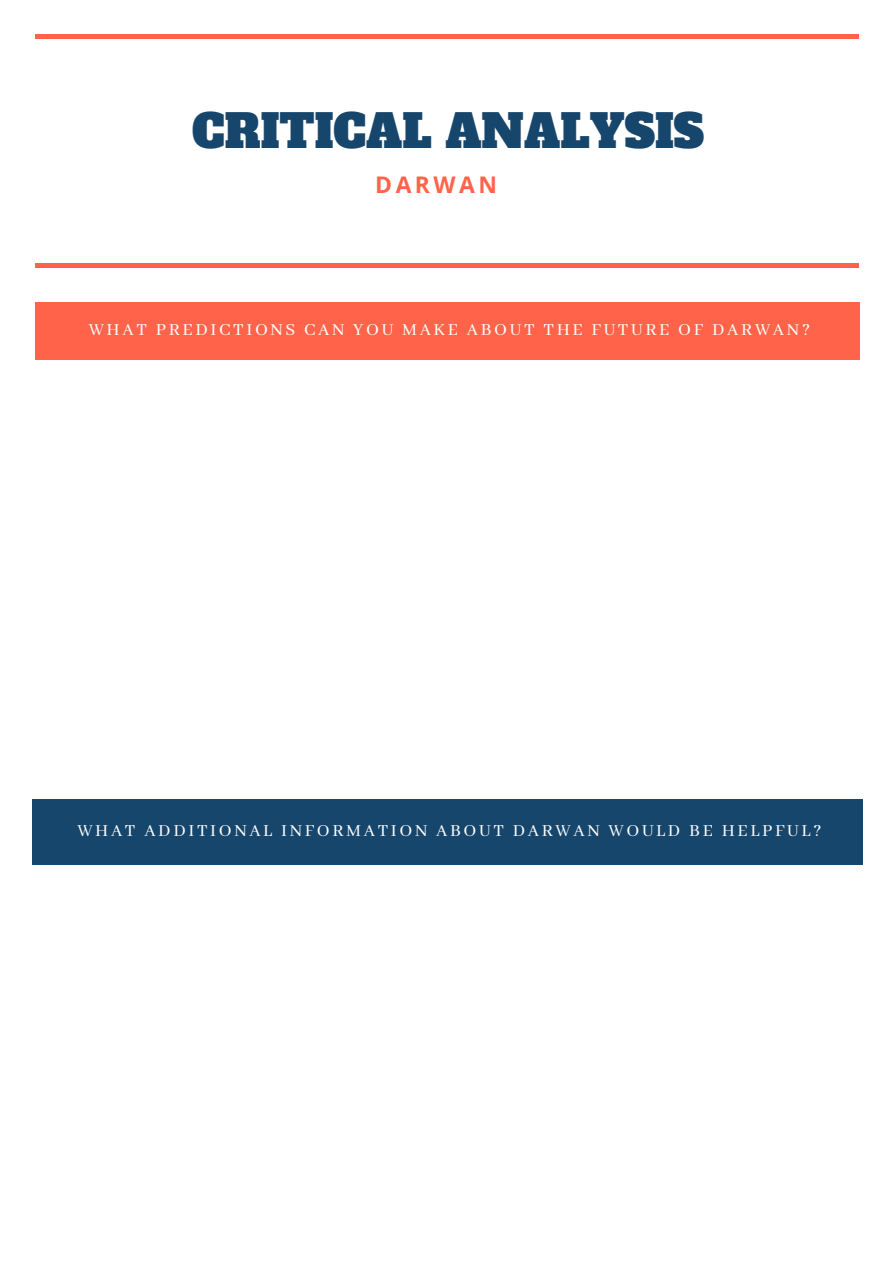
<style>
.page{position:relative;width:894px;height:1264px;background:#fff}
.page>*{position:absolute;margin:0;border:0;box-sizing:border-box;transform-origin:0 0}
.t1{font:45px "Alfa Slab One";color:#16466c}
.t2{font:700 22.95px "Open Sans";letter-spacing:.15em;color:#ff644b}
.t3{font:18.75px "Abhaya Libre";letter-spacing:.14em;color:#fff}
</style>
<div class="page">
<div style="left:35px;top:302px;width:824px;height:58px;background:#ff644b"></div>
<div style="left:32px;top:799px;width:830px;height:65px;background:#16466c"></div>
<hr style="left:35px;top:35px;width:823px;height:4px;background:#ff644b">
<div style="left:35px;top:263px;width:823px;height:5px;background:#ff644b"></div>
<p class="t1" style="left:192px;top:102px;width:513px">CRITICAL ANALYSIS</p>
<p class="t2" style="left:375px;top:168px;width:123px">DARWAN</p>
<p class="t3" style="left:89px;top:319px;width:722px">WHAT PREDICTIONS CAN YOU MAKE ABOUT THE FUTURE OF DARWAN?</p>
<p class="t3" style="left:77px;top:820px;width:745px">WHAT ADDITIONAL INFORMATION ABOUT DARWAN WOULD BE HELPFUL?</p>
</div>
